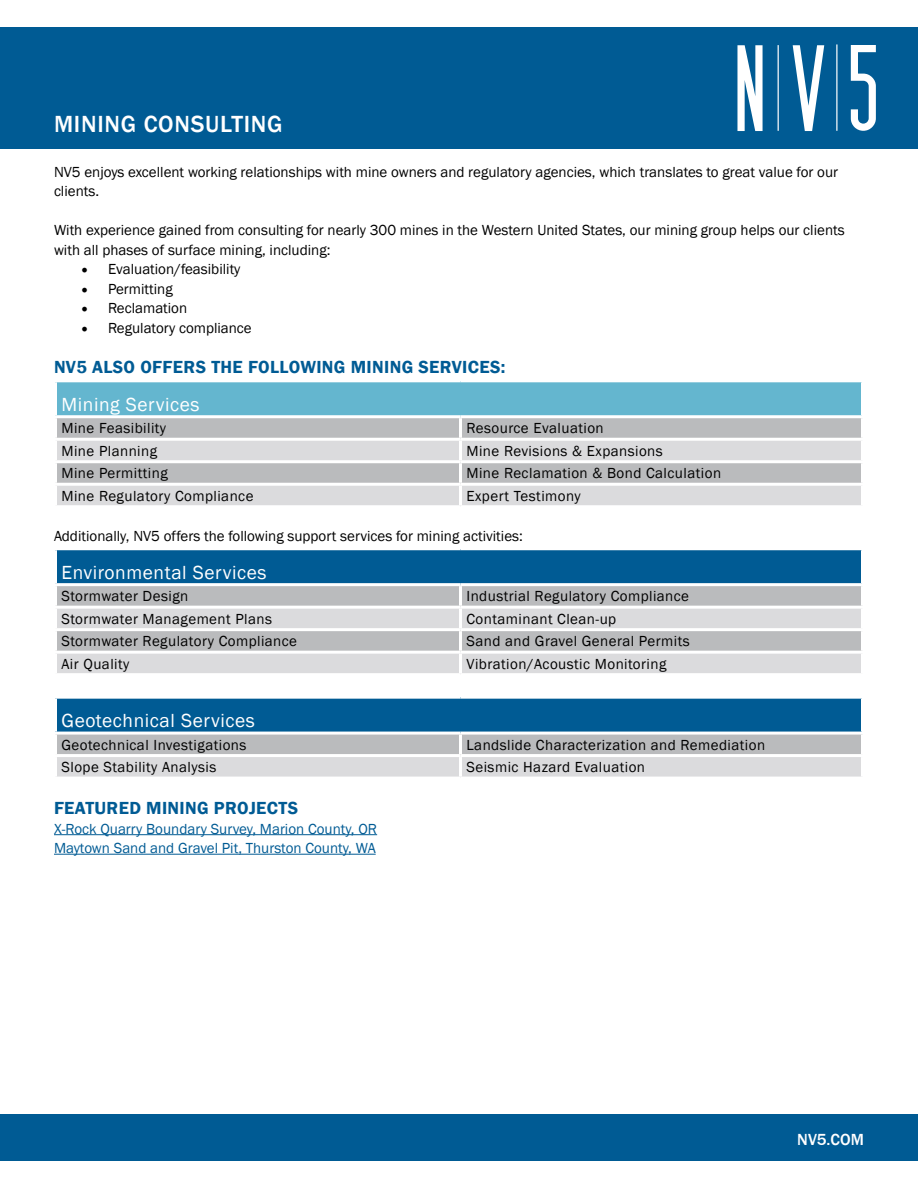
<style>
.page{position:relative;width:918px;height:1188px;background:#fff}
.page>*{position:absolute;margin:0;border:0;box-sizing:border-box;transform-origin:0 0}
.t1{font:500 24px "Franklin Gothic";letter-spacing:.03em;color:#fff}
.t2{font:19.5px "Franklin Gothic";letter-spacing:.03em;color:#fff}
.t3{font:600 18px "Franklin Gothic";letter-spacing:.02em;color:#005b94}
.t4{font:500 16.5px "Franklin Gothic";color:#fff}
.t5{font:15px "Franklin Gothic";letter-spacing:.02em;color:#000}
.t6{font:15px/19.5px "Franklin Gothic";color:#000}
.t7{font:15px/19.5px "Franklin Gothic";color:#005b94}
.s1{font-family:"Minion Pro";font-size:18px}
</style>
<div class="page">
<div style="left:0;top:27px;width:918px;height:121px;background:#005b94"></div>
<svg style="left:737px;top:45px;width:26px;height:86px"></svg>
<svg style="left:793px;top:45px;width:31px;height:86px"></svg>
<hr style="left:836px;top:44px;width:1px;height:87px;background:#fff">
<hr style="left:778px;top:45px;width:1px;height:86px;background:#fff">
<svg style="left:851px;top:45px;width:25px;height:86px"></svg>
<hr style="left:54px;top:834px;width:323px;height:1px;background:#005b94">
<hr style="left:54px;top:854px;width:322px;height:1px;background:#005b94">
<div style="left:56px;top:381px;width:806px;height:36px;background:#64b6cf"></div>
<svg style="left:57px;top:418px;width:804px;height:20px;background:#bbbcbe"></svg>
<svg style="left:57px;top:441px;width:804px;height:64px;background:#d0d0d2"></svg>
<hr style="left:54px;top:379px;width:406px;height:3px;background:#fff">
<hr style="left:54px;top:382px;width:3px;height:33px;background:#fff">
<hr style="left:460px;top:379px;width:404px;height:3px;background:#fff">
<hr style="left:861px;top:382px;width:3px;height:33px;background:#fff">
<hr style="left:54px;top:415px;width:406px;height:3px;background:#fff">
<hr style="left:460px;top:415px;width:404px;height:3px;background:#fff">
<hr style="left:459px;top:418px;width:3px;height:20px;background:#fff">
<hr style="left:459px;top:441px;width:3px;height:19px;background:#fff">
<hr style="left:54px;top:460px;width:406px;height:3px;background:#fff">
<hr style="left:460px;top:460px;width:404px;height:3px;background:#fff">
<hr style="left:459px;top:463px;width:3px;height:20px;background:#fff">
<hr style="left:54px;top:483px;width:406px;height:3px;background:#fff">
<hr style="left:460px;top:483px;width:404px;height:3px;background:#fff">
<hr style="left:459px;top:486px;width:3px;height:19px;background:#fff">
<div style="left:56px;top:549px;width:806px;height:36px;background:#005b94"></div>
<svg style="left:57px;top:586px;width:804px;height:20px;background:#bbbcbe"></svg>
<svg style="left:57px;top:609px;width:804px;height:64px;background:#d0d0d2"></svg>
<hr style="left:54px;top:547px;width:406px;height:3px;background:#fff">
<hr style="left:54px;top:550px;width:3px;height:33px;background:#fff">
<hr style="left:460px;top:547px;width:404px;height:3px;background:#fff">
<hr style="left:861px;top:550px;width:3px;height:33px;background:#fff">
<hr style="left:54px;top:583px;width:406px;height:3px;background:#fff">
<hr style="left:460px;top:583px;width:404px;height:3px;background:#fff">
<hr style="left:459px;top:586px;width:3px;height:20px;background:#fff">
<hr style="left:459px;top:609px;width:3px;height:19px;background:#fff">
<hr style="left:54px;top:628px;width:406px;height:3px;background:#fff">
<hr style="left:460px;top:628px;width:404px;height:3px;background:#fff">
<hr style="left:459px;top:631px;width:3px;height:20px;background:#fff">
<hr style="left:54px;top:651px;width:406px;height:3px;background:#fff">
<hr style="left:460px;top:651px;width:404px;height:3px;background:#fff">
<hr style="left:459px;top:654px;width:3px;height:19px;background:#fff">
<div style="left:56px;top:697px;width:806px;height:36px;background:#005b94"></div>
<svg style="left:57px;top:735px;width:804px;height:42px;background:#cbcbcd"></svg>
<hr style="left:54px;top:696px;width:406px;height:3px;background:#fff">
<hr style="left:54px;top:699px;width:3px;height:33px;background:#fff">
<hr style="left:460px;top:696px;width:404px;height:3px;background:#fff">
<hr style="left:861px;top:699px;width:3px;height:33px;background:#fff">
<hr style="left:54px;top:732px;width:406px;height:3px;background:#fff">
<hr style="left:460px;top:732px;width:404px;height:3px;background:#fff">
<hr style="left:459px;top:735px;width:3px;height:19px;background:#fff">
<hr style="left:54px;top:754px;width:406px;height:3px;background:#fff">
<hr style="left:460px;top:754px;width:404px;height:3px;background:#fff">
<hr style="left:459px;top:757px;width:3px;height:20px;background:#fff">
<div style="left:0;top:1114px;width:918px;height:47px;background:#005b94"></div>
<h1 class="t1" style="left:54px;top:109px;width:230px">MINING CONSULTING</h1>
<p class="t6" style="left:54px;top:162px;width:786px">NV5 enjoys excellent working relationships with mine owners and regulatory agencies, which translates to great value for our clients.</p>
<p class="t6" style="left:54px;top:221px;width:792px">With experience gained from consulting for nearly 300 mines in the Western United States, our mining group helps our clients with all phases of surface mining, including:</p>
<p class="t6" style="left:81px;top:260px;width:161px"><span class="s1">•</span> Evaluation/feasibility</p>
<p class="t6" style="left:81px;top:279px;width:93px"><span class="s1">•</span> Permitting</p>
<p class="t6" style="left:81px;top:299px;width:108px"><span class="s1">•</span> Reclamation</p>
<p class="t6" style="left:81px;top:318px;width:172px"><span class="s1">•</span> Regulatory compliance</p>
<p class="t3" style="left:54px;top:356px;width:453px">NV5 ALSO OFFERS THE FOLLOWING MINING SERVICES:</p>
<h2 class="t2" style="left:62px;top:392px;width:140px">Mining Services</h2>
<p class="t5" style="left:62px;top:419px;width:106px">Mine Feasibility</p>
<p class="t5" style="left:466px;top:419px;width:139px">Resource Evaluation</p>
<p class="t5" style="left:62px;top:441px;width:97px">Mine Planning</p>
<p class="t5" style="left:466px;top:441px;width:198px">Mine Revisions &amp; Expansions</p>
<p class="t5" style="left:62px;top:464px;width:108px">Mine Permitting</p>
<p class="t5" style="left:466px;top:464px;width:256px">Mine Reclamation &amp; Bond Calculation</p>
<p class="t5" style="left:62px;top:486px;width:194px">Mine Regulatory Compliance</p>
<p class="t5" style="left:466px;top:486px;width:116px">Expert Testimony</p>
<p class="t6" style="left:54px;top:527px;width:470px">Additionally, NV5 offers the following support services for mining activities:</p>
<h2 class="t2" style="left:62px;top:560px;width:207px">Environmental Services</h2>
<p class="t5" style="left:62px;top:587px;width:128px">Stormwater Design</p>
<p class="t5" style="left:466px;top:587px;width:224px">Industrial Regulatory Compliance</p>
<p class="t5" style="left:62px;top:609px;width:212px">Stormwater Management Plans</p>
<p class="t5" style="left:466px;top:609px;width:151px">Contaminant Clean-up</p>
<p class="t5" style="left:62px;top:632px;width:237px">Stormwater Regulatory Compliance</p>
<p class="t5" style="left:466px;top:632px;width:225px">Sand and Gravel General Permits</p>
<p class="t5" style="left:62px;top:654px;width:69px">Air Quality</p>
<p class="t5" style="left:466px;top:654px;width:201px">Vibration/Acoustic Monitoring</p>
<h2 class="t2" style="left:62px;top:708px;width:195px">Geotechnical Services</h2>
<p class="t5" style="left:62px;top:735px;width:186px">Geotechnical Investigations</p>
<p class="t5" style="left:466px;top:735px;width:300px">Landslide Characterization and Remediation</p>
<p class="t5" style="left:62px;top:758px;width:156px">Slope Stability Analysis</p>
<p class="t5" style="left:466px;top:758px;width:180px">Seismic Hazard Evaluation</p>
<p class="t3" style="left:54px;top:797px;width:246px">FEATURED MINING PROJECTS</p>
<p class="t7" style="left:54px;top:819px;width:325px">X-Rock Quarry Boundary Survey, Marion County, OR<br>Maytown Sand and Gravel Pit, Thurston County, WA</p>
<p class="t4" style="left:797px;top:1129px;width:68px">NV5.COM</p>
</div>
